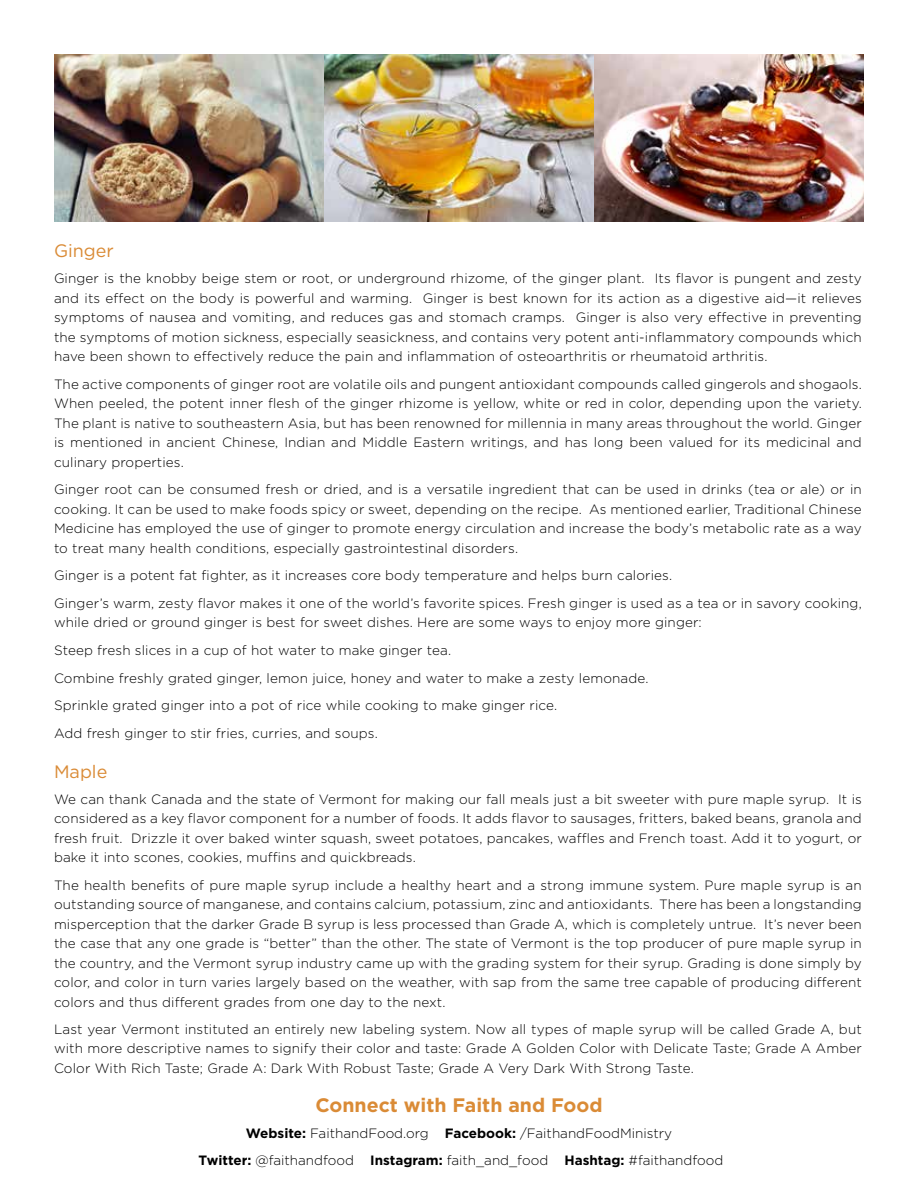
<style>
.page{position:relative;width:918px;height:1188px;background:#fff}
.page>*{position:absolute;margin:0;border:0;box-sizing:border-box;transform-origin:0 0}
.t1{font:700 19.5px "Gotham HTF";color:#da8b36}
.t2{font:18px "Gotham HTF";color:#da8b36}
.t3{font:300 13.5px/19.5px "Gotham HTF";letter-spacing:.01em;color:#000;text-align:justify}
.s1{font-weight:700}
</style>
<div class="page">
<img style="left:54px;top:54px;width:810px;height:167px">
<h2 class="t2" style="left:54px;top:241px;width:61px">Ginger</h2>
<p class="t3" style="left:54px;top:268px;width:809px">Ginger is the knobby beige stem or root, or underground rhizome, of the ginger plant. Its flavor is pungent and zesty and its effect on the body is powerful and warming. Ginger is best known for its action as a digestive aid—it relieves symptoms of nausea and vomiting, and reduces gas and stomach cramps. Ginger is also very effective in preventing the symptoms of motion sickness, especially seasickness, and contains very potent anti-inflammatory compounds which have been shown to effectively reduce the pain and inflammation of osteoarthritis or rheumatoid arthritis.</p>
<p class="t3" style="left:54px;top:374px;width:809px">The active components of ginger root are volatile oils and pungent antioxidant compounds called gingerols and shogaols.<br>When peeled, the potent inner flesh of the ginger rhizome is yellow, white or red in color, depending upon the variety.<br>The plant is native to southeastern Asia, but has been renowned for millennia in many areas throughout the world. Ginger is mentioned in ancient Chinese, Indian and Middle Eastern writings, and has long been valued for its medicinal and culinary properties.</p>
<p class="t3" style="left:54px;top:480px;width:809px">Ginger root can be consumed fresh or dried, and is a versatile ingredient that can be used in drinks (tea or ale) or in cooking. It can be used to make foods spicy or sweet, depending on the recipe. As mentioned earlier, Traditional Chinese Medicine has employed the use of ginger to promote energy circulation and increase the body’s metabolic rate as a way to treat many health conditions, especially gastrointestinal disorders.</p>
<p class="t3" style="left:54px;top:562px;width:809px;line-height:27.6px">Ginger is a potent fat fighter, as it increases core body temperature and helps burn calories.<br>Ginger’s warm, zesty flavor makes it one of the world’s favorite spices. Fresh ginger is used as a tea or in savory cooking,</p>
<p class="t3" style="left:54px;top:609px;width:649px;line-height:27.6px;text-align:left">while dried or ground ginger is best for sweet dishes. Here are some ways to enjoy more ginger:<br>Steep fresh slices in a cup of hot water to make ginger tea.<br>Combine freshly grated ginger, lemon juice, honey and water to make a zesty lemonade.<br>Sprinkle grated ginger into a pot of rice while cooking to make ginger rice.<br>Add fresh ginger to stir fries, curries, and soups.</p>
<h2 class="t2" style="left:54px;top:761px;width:55px">Maple</h2>
<p class="t3" style="left:54px;top:789px;width:809px">We can thank Canada and the state of Vermont for making our fall meals just a bit sweeter with pure maple syrup. It is considered as a key flavor component for a number of foods. It adds flavor to sausages, fritters, baked beans, granola and fresh fruit. Drizzle it over baked winter squash, sweet potatoes, pancakes, waffles and French toast. Add it to yogurt, or bake it into scones, cookies, muffins and quickbreads.</p>
<p class="t3" style="left:54px;top:875px;width:809px">The health benefits of pure maple syrup include a healthy heart and a strong immune system. Pure maple syrup is an outstanding source of manganese, and contains calcium, potassium, zinc and antioxidants. There has been a longstanding misperception that the darker Grade B syrup is less processed than Grade A, which is completely untrue. It’s never been the case that any one grade is “better” than the other. The state of Vermont is the top producer of pure maple syrup in the country, and the Vermont syrup industry came up with the grading system for their syrup. Grading is done simply by color, and color in turn varies largely based on the weather, with sap from the same tree capable of producing different colors and thus different grades from one day to the next.</p>
<p class="t3" style="left:54px;top:1019px;width:809px">Last year Vermont instituted an entirely new labeling system. Now all types of maple syrup will be called Grade A, but with more descriptive names to signify their color and taste: Grade A Golden Color with Delicate Taste; Grade A Amber Color With Rich Taste; Grade A: Dark With Robust Taste; Grade A Very Dark With Strong Taste.</p>
<h1 class="t1" style="left:315px;top:1094px;width:289px">Connect with Faith and Food</h1>
<p class="t3" style="left:199px;top:1119px;width:526px;line-height:27.3px;text-align:center"><span class="s1">Website:</span> FaithandFood.org <span class="s1">Facebook:</span> /FaithandFoodMinistry<br><span class="s1">Twitter:</span> @faithandfood <span class="s1">Instagram:</span> faith_and_food <span class="s1">Hashtag:</span> #faithandfood</p>
</div>
